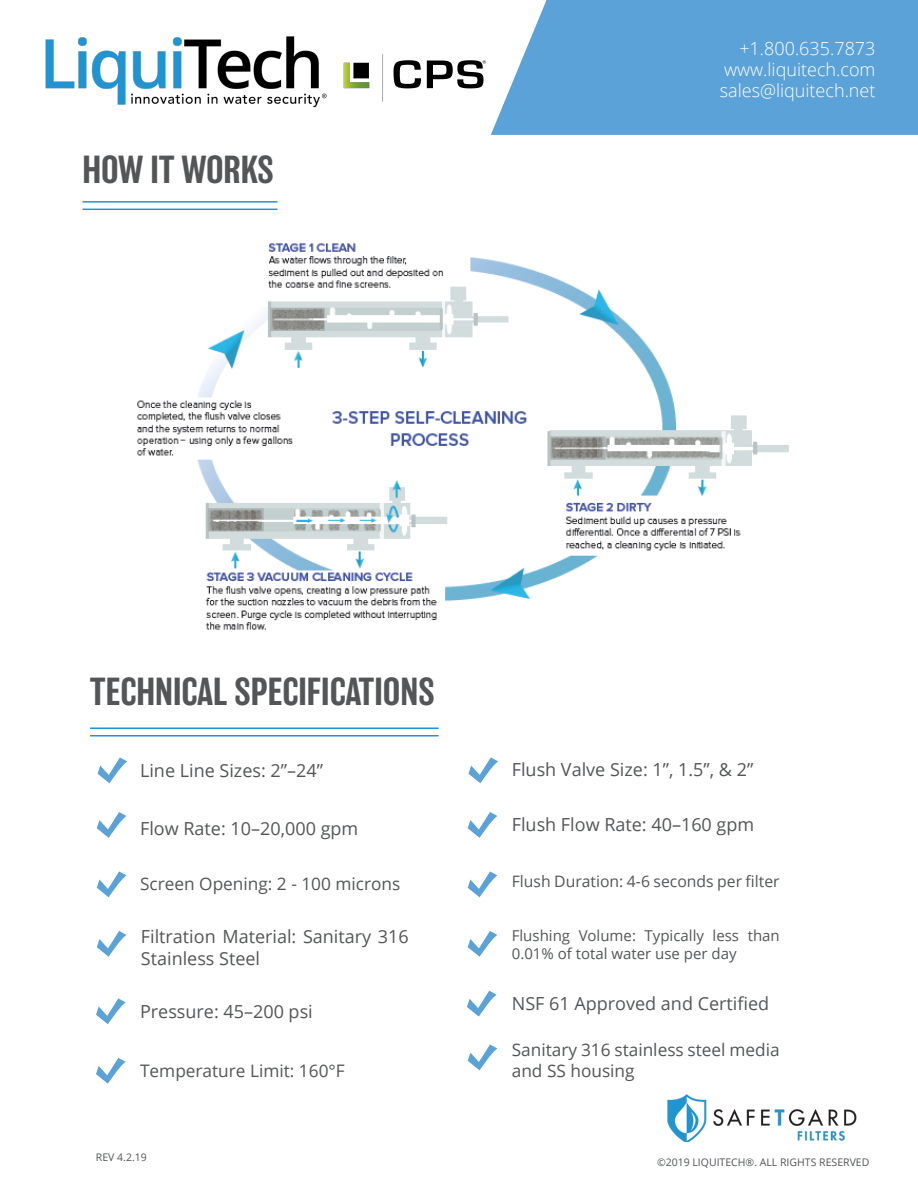
<style>
.page{position:relative;width:918px;height:1188px;background:#fff}
.page>*{position:absolute;margin:0;border:0;box-sizing:border-box;transform-origin:0 0}
.Section_Title__Color{font:500 36px "Balboa";color:#545557}
.Section_Text{font:18px/21.6px "Open Sans";color:#545557}
.Contact{font:300 18px "Open Sans";color:#fff}
.Section_Text-2{font:17.25px/20.7px "Open Sans";color:#545557}
.Section_Text-3{font:15.75px "Open Sans";color:#545557}
.Section_Text-4{font:15px/18px "Open Sans";color:#545557}
.Section_Text-5{font:10.5px "Open Sans";color:#545557}
</style>
<div class="page">
<hr style="left:82px;top:201px;width:196px;height:2px;background:#2393d1">
<hr style="left:82px;top:209px;width:196px;height:1px;background:#2393d1">
<hr style="left:90px;top:727px;width:349px;height:2px;background:#2393d1">
<hr style="left:90px;top:735px;width:349px;height:1px;background:#2393d1">
<svg style="left:98px;top:757px;width:29px;height:26px"></svg>
<svg style="left:97px;top:812px;width:30px;height:26px"></svg>
<svg style="left:97px;top:871px;width:30px;height:26px"></svg>
<div style="left:491px;top:0;width:427px;height:135px;background:#5ba2d8"></div>
<img style="left:137px;top:243px;width:652px;height:387px">
<svg style="left:97px;top:931px;width:30px;height:26px"></svg>
<svg style="left:96px;top:998px;width:30px;height:26px"></svg>
<svg style="left:96px;top:1058px;width:30px;height:26px"></svg>
<svg style="left:468px;top:757px;width:30px;height:26px"></svg>
<svg style="left:468px;top:812px;width:29px;height:26px"></svg>
<svg style="left:468px;top:871px;width:29px;height:26px"></svg>
<svg style="left:468px;top:931px;width:29px;height:26px"></svg>
<svg style="left:467px;top:991px;width:30px;height:26px"></svg>
<svg style="left:468px;top:1044px;width:29px;height:26px"></svg>
<img style="left:667px;top:1094px;width:190px;height:48px">
<img style="left:45px;top:36px;width:282px;height:72px">
<img style="left:343px;top:48px;width:154px;height:60px">
<p class="Section_Title__Color" style="left:82px;top:150px;width:193px">HOW IT WORKS</p>
<p class="Contact" style="left:739px;top:36px;width:138px">+1.800.635.7873</p>
<p class="Contact" style="left:724px;top:57px;width:153px">www.liquitech.com</p>
<p class="Contact" style="left:720px;top:78px;width:157px">sales@liquitech.net</p>
<p class="Section_Title__Color" style="left:90px;top:671px;width:346px">TECHNICAL SPECIFICATIONS</p>
<p class="Section_Text" style="left:140px;top:759px;width:184px">Line Line Sizes: 2”–24”</p>
<p class="Section_Text" style="left:140px;top:817px;width:220px">Flow Rate: 10–20,000 gpm</p>
<p class="Section_Text-2" style="left:140px;top:873px;width:262px">Screen Opening: 2 - 100 microns</p>
<p class="Section_Text" style="left:141px;top:926px;width:269px">Filtration Material: Sanitary 316<br>Stainless Steel</p>
<p class="Section_Text" style="left:140px;top:1000px;width:174px">Pressure: 45–200 psi</p>
<p class="Section_Text-2" style="left:140px;top:1060px;width:206px">Temperature Limit: 160°F</p>
<p class="Section_Text-5" style="left:96px;top:1150px;width:52px">REV 4.2.19</p>
<p class="Section_Text" style="left:512px;top:758px;width:243px">Flush Valve Size: 1”, 1.5”, &amp; 2”</p>
<p class="Section_Text" style="left:512px;top:814px;width:244px">Flush Flow Rate: 40–160 gpm</p>
<p class="Section_Text-3" style="left:512px;top:870px;width:269px">Flush Duration: 4-6 seconds per filter</p>
<p class="Section_Text-4" style="left:512px;top:926px;width:269px">Flushing Volume: Typically less than<br>0.01% of total water use per day</p>
<p class="Section_Text" style="left:512px;top:993px;width:259px">NSF 61 Approved and Certified</p>
<p class="Section_Text-2" style="left:512px;top:1039px;width:269px">Sanitary 316 stainless steel media and SS housing</p>
<p class="Section_Text-5" style="left:657px;top:1155px;width:214px">©2019 LIQUITECH®. ALL RIGHTS RESERVED</p>
</div>
